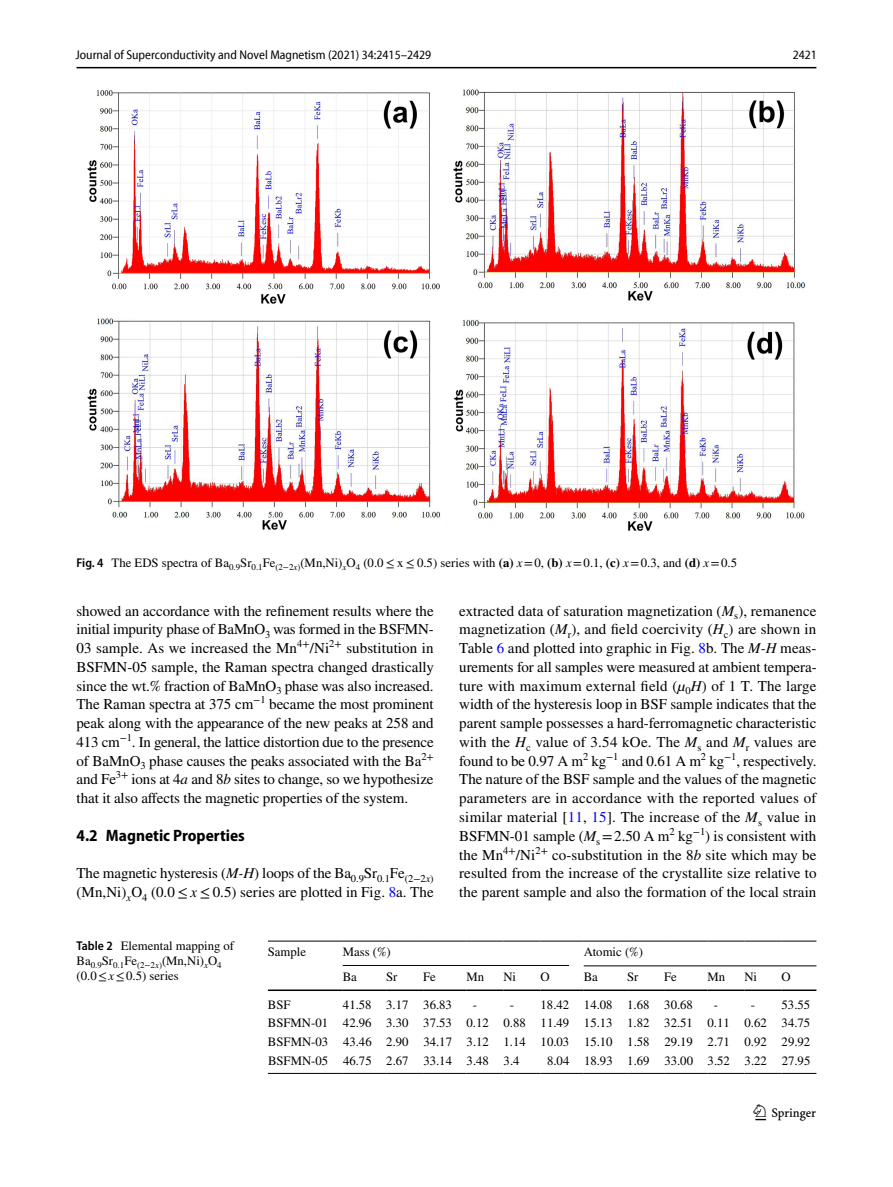
<style>
.page{position:relative;width:893px;height:1187px;background:#fff}
.page>*{position:absolute;margin:0;border:0;box-sizing:border-box;transform-origin:0 0}
.t1{font:22.5px "Springnew Regular 3";color:#000}
.t2{font:700 semi-condensed 16.5px "Myriad Pro";color:#000}
.t3{font:15px/18.8px "STIX";letter-spacing:-.005em;color:#000;text-align:justify}
.t4{font:12.75px/18.8px "STIX";color:#000}
.t5{font:semi-condensed 12.75px "Myriad Pro Unic";color:#000}
.s1{font-family:"Myriad Pro";font-weight:600;font-stretch:semi-condensed}
.s2{font-family:"STIX Math Calligraphy Regular 21"}
.s3{font-family:"STIX Math Calligraphy Regular 22"}
.s4{font-weight:700}
.s5{font-style:italic}
.s6{font-family:"STIX Math Calligraphy Regular 19"}
.s7{font-family:"STIX Math Calligraphy Regular 20"}
.s8{color:#00f}
</style>
<div class="page">
<hr style="left:77px;top:67px;width:739px;height:1px;background:#000">
<img style="left:87px;top:89px;width:718px;height:442px">
<hr style="left:268px;top:940px;width:75px;height:1px;background:#000">
<hr style="left:268px;top:989px;width:75px;height:1px;background:#000">
<hr style="left:343px;top:940px;width:43px;height:1px;background:#000">
<hr style="left:386px;top:940px;width:37px;height:1px;background:#000">
<hr style="left:423px;top:940px;width:43px;height:1px;background:#000">
<hr style="left:466px;top:940px;width:37px;height:1px;background:#000">
<hr style="left:503px;top:940px;width:37px;height:1px;background:#000">
<hr style="left:540px;top:940px;width:44px;height:1px;background:#000">
<hr style="left:584px;top:940px;width:43px;height:1px;background:#000">
<hr style="left:627px;top:940px;width:37px;height:1px;background:#000">
<hr style="left:664px;top:940px;width:43px;height:1px;background:#000">
<hr style="left:707px;top:940px;width:37px;height:1px;background:#000">
<hr style="left:744px;top:940px;width:37px;height:1px;background:#000">
<hr style="left:781px;top:940px;width:35px;height:1px;background:#000">
<hr style="left:343px;top:989px;width:43px;height:1px;background:#000">
<hr style="left:386px;top:989px;width:37px;height:1px;background:#000">
<hr style="left:423px;top:989px;width:43px;height:1px;background:#000">
<hr style="left:466px;top:989px;width:37px;height:1px;background:#000">
<hr style="left:503px;top:989px;width:37px;height:1px;background:#000">
<hr style="left:540px;top:989px;width:44px;height:1px;background:#000">
<hr style="left:584px;top:989px;width:43px;height:1px;background:#000">
<hr style="left:627px;top:989px;width:37px;height:1px;background:#000">
<hr style="left:664px;top:989px;width:43px;height:1px;background:#000">
<hr style="left:707px;top:989px;width:37px;height:1px;background:#000">
<hr style="left:744px;top:989px;width:37px;height:1px;background:#000">
<hr style="left:781px;top:989px;width:35px;height:1px;background:#000">
<hr style="left:268px;top:1072px;width:75px;height:1px;background:#000">
<hr style="left:343px;top:1072px;width:43px;height:1px;background:#000">
<hr style="left:386px;top:1072px;width:37px;height:1px;background:#000">
<hr style="left:423px;top:1072px;width:43px;height:1px;background:#000">
<hr style="left:466px;top:1072px;width:37px;height:1px;background:#000">
<hr style="left:503px;top:1072px;width:37px;height:1px;background:#000">
<hr style="left:540px;top:1072px;width:44px;height:1px;background:#000">
<hr style="left:584px;top:1072px;width:43px;height:1px;background:#000">
<hr style="left:627px;top:1072px;width:37px;height:1px;background:#000">
<hr style="left:664px;top:1072px;width:43px;height:1px;background:#000">
<hr style="left:707px;top:1072px;width:37px;height:1px;background:#000">
<hr style="left:744px;top:1072px;width:37px;height:1px;background:#000">
<hr style="left:781px;top:1072px;width:35px;height:1px;background:#000">
<hr style="left:343px;top:964px;width:226px;height:1px;background:#000">
<hr style="left:584px;top:965px;width:232px;height:1px;background:#000">
<p class="t5" style="left:76px;top:50px;width:357px">Journal of Superconductivity and Novel Magnetism (2021) 34:2415–2429</p>
<p class="t5" style="left:793px;top:50px;width:26px">2421</p>
<p class="t4" style="left:77px;top:554px;width:662px"><span class="s1">Fig. 4</span> The EDS spectra of Ba<sub>0.9</sub>Sr<sub>0.1</sub>Fe<sub>(2−2</sub><sub>x</sub><sub>)</sub>(Mn,Ni)<sub>x</sub>O<sub>4</sub> (0.0 <span class="s2">≤</span> x <span class="s3">≤</span> 0.5) series with <span class="s4">(a)</span> <span class="s5">x</span>=0, <span class="s4">(b)</span> <span class="s5">x</span>=0.1, <span class="s4">(c)</span> <span class="s5">x</span>=0.3, and <span class="s4">(d)</span> <span class="s5">x</span>=0.5</p>
<p class="t3" style="left:77px;top:602px;width:359px">showed an accordance with the refinement results where the initial impurity phase of BaMnO<sub>3</sub> was formed in the BSFMN-03 sample. As we increased the Mn<sup>4+</sup>/Ni<sup>2+</sup> substitution in BSFMN-05 sample, the Raman spectra changed drastically since the wt.% fraction of BaMnO<sub>3</sub> phase was also increased.<br>The Raman spectra at 375 cm<sup>−1</sup> became the most prominent peak along with the appearance of the new peaks at 258 and 413 cm<sup>−1</sup>. In general, the lattice distortion due to the presence of BaMnO<sub>3</sub> phase causes the peaks associated with the Ba<sup>2+ </sup>and Fe<sup>3+</sup> ions at 4<span class="s5">a</span> and 8<span class="s5">b</span> sites to change, so we hypothesize that it also affects the magnetic properties of the system.</p>
<p class="t2" style="left:77px;top:826px;width:170px">4.2 Magnetic Properties</p>
<p class="t3" style="left:77px;top:864px;width:359px">The magnetic hysteresis (<span class="s5">M-H</span>) loops of the Ba<sub>0.9</sub>Sr<sub>0.1</sub>Fe<sub>(2−2</sub><sub>x</sub><sub>) </sub>(Mn,Ni)<sub>x</sub>O<sub>4</sub> (0.0 <span class="s6">≤</span> <span class="s5">x</span> <span class="s7">≤</span> 0.5) series are plotted in Fig. <span class="s8">8</span>a. The</p>
<p class="t3" style="left:459px;top:602px;width:359px">extracted data of saturation magnetization (<span class="s5">M</span><sub>s</sub>), remanence magnetization (<span class="s5">M</span><sub>r</sub>), and field coercivity (<span class="s5">H</span><sub>c</sub>) are shown in Table <span class="s8">6</span> and plotted into graphic in Fig. <span class="s8">8</span>b. The <span class="s5">M-H</span> meas&shy;urements for all samples were measured at ambient tempera&shy;ture with maximum external field (<span class="s5">µ</span><sub>0</sub><span class="s5">H</span>) of 1 T. The large width of the hysteresis loop in BSF sample indicates that the parent sample possesses a hard-ferromagnetic characteristic with the <span class="s5">H</span><sub>c</sub> value of 3.54 kOe. The <span class="s5">M</span><sub>s</sub> and <span class="s5">M</span><sub>r</sub> values are found to be 0.97 A m<sup>2</sup> kg<sup>−1</sup> and 0.61 A m<sup>2</sup> kg<sup>−1</sup>, respectively.<br>The nature of the BSF sample and the values of the magnetic parameters are in accordance with the reported values of similar material [<span class="s8">11</span>, <span class="s8">15</span>]. The increase of the <span class="s5">M</span><sub>s</sub> value in BSFMN-01 sample (<span class="s5">M</span><sub>s</sub> =2.50 A m<sup>2</sup> kg<sup>−1</sup>) is consistent with the Mn<sup>4+</sup>/Ni<sup>2+</sup> co-substitution in the 8<span class="s5">b</span> site which may be resulted from the increase of the crystallite size relative to the parent sample and also the formation of the local strain</p>
<p class="t4" style="left:77px;top:939px;width:159px;line-height:15px"><span class="s1">Table 2</span> Elemental mapping of<br>Ba<sub>0.9</sub>Sr<sub>0.1</sub>Fe<sub>(2−2</sub><sub>x</sub><sub>)</sub>(Mn,Ni)<sub>x</sub>O<sub>4 </sub>(0.0≤<span class="s5">x</span>≤0.5) series</p>
<p class="t4" style="left:268px;top:943px;width:40px">Sample</p>
<p class="t4" style="left:343px;top:943px;width:50px">Mass (%)</p>
<p class="t4" style="left:584px;top:943px;width:61px">Atomic (%)</p>
<p class="t4" style="left:343px;top:967px;width:16px">Ba</p>
<p class="t4" style="left:386px;top:967px;width:13px">Sr</p>
<p class="t4" style="left:423px;top:967px;width:14px">Fe</p>
<p class="t4" style="left:466px;top:967px;width:19px">Mn</p>
<p class="t4" style="left:503px;top:967px;width:14px">Ni</p>
<p class="t4" style="left:540px;top:967px;width:11px">O</p>
<p class="t4" style="left:584px;top:967px;width:16px">Ba</p>
<p class="t4" style="left:627px;top:967px;width:13px">Sr</p>
<p class="t4" style="left:664px;top:967px;width:14px">Fe</p>
<p class="t4" style="left:707px;top:967px;width:19px">Mn</p>
<p class="t4" style="left:744px;top:967px;width:14px">Ni</p>
<p class="t4" style="left:781px;top:967px;width:11px">O</p>
<p class="t4" style="left:268px;top:995px;width:24px">BSF</p>
<p class="t4" style="left:343px;top:995px;width:111px">41.58 3.17 36.83</p>
<p class="t4" style="left:473px;top:995px;width:6px">-</p>
<p class="t4" style="left:510px;top:995px;width:185px">- 18.42 14.08 1.68 30.68</p>
<p class="t4" style="left:714px;top:995px;width:6px">-</p>
<p class="t4" style="left:268px;top:995px;width:544px;text-align:justify;text-indent:483px">- 53.55<br>BSFMN-01 42.96 3.30 37.53 0.12 0.88 11.49 15.13 1.82 32.51 0.11 0.62 34.75<br>BSFMN-03 43.46 2.90 34.17 3.12 1.14 10.03 15.10 1.58 29.19 2.71 0.92 29.92<br>BSFMN-05 46.75 2.67 33.14 3.48 3.4</p>
<p class="t4" style="left:547px;top:1051px;width:265px">8.04 18.93 1.69 33.00 3.52 3.22 27.95</p>
<h1 class="t1" style="left:755px;top:1104px;width:62px">1 3</h1>
</div>
